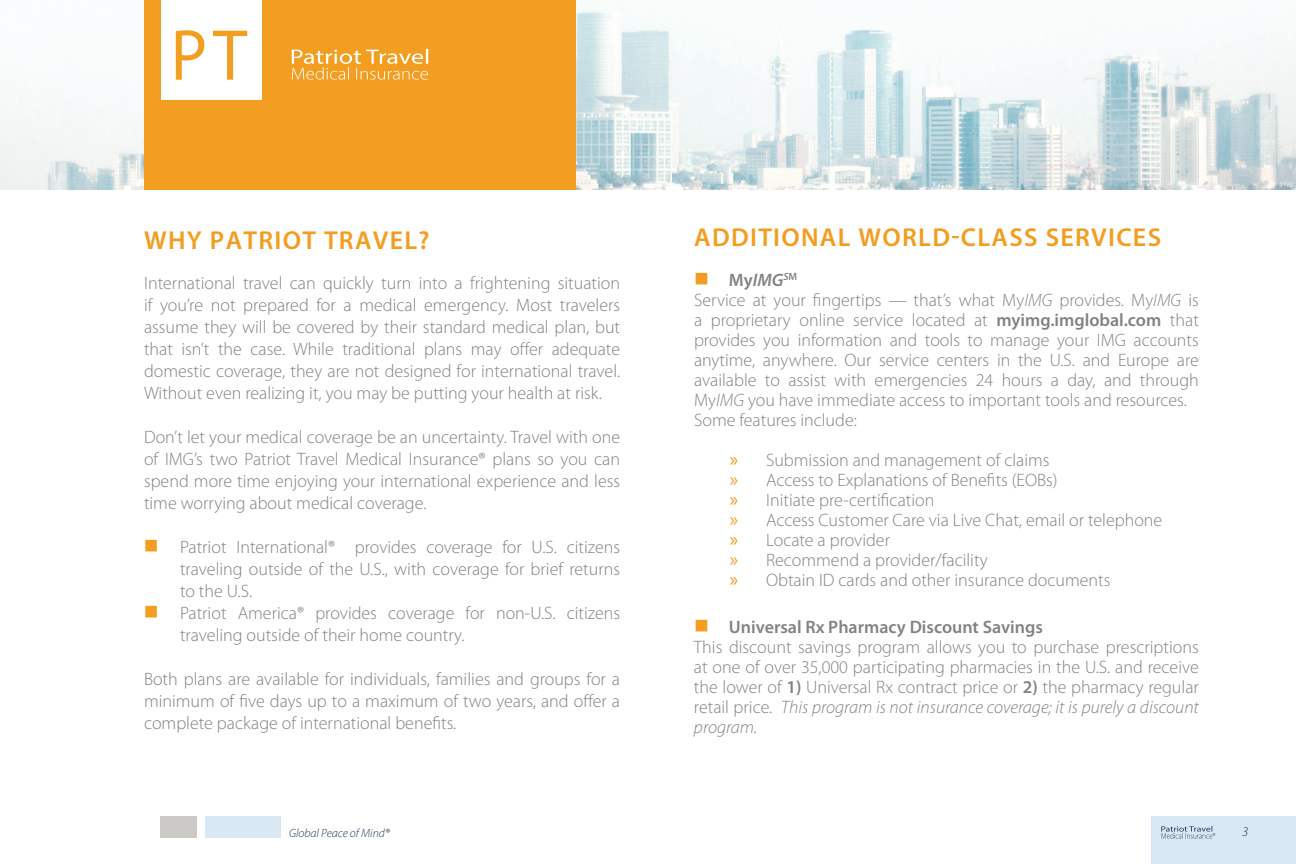
<style>
.page{position:relative;width:1296px;height:864px;background:#fff}
.page>*{position:absolute;margin:0;border:0;box-sizing:border-box;transform-origin:0 0}
.t1{font:600 26px "Myriad Pro";letter-spacing:.05em;color:#f39d21}
.t2{font:300 18px/20px "Myriad Pro";color:#808385}
.t3{font:300 18px/22px "Myriad Pro";color:#808285}
.t4{font:italic 300 13.4px "Myriad Pro";color:#213755}
.t5{font:italic 300 12px "Myriad Pro";color:#213755}
.s1{color:#f39d21}
.s2{font-weight:600;color:#808285}
.s3{font-weight:600;font-style:italic;color:#808285}
.s4{font-style:italic}
.s5{font-weight:600}
.s6{font-weight:400;font-size:20px;color:#f39d21}
</style>
<div class="page">
<div style="left:1152px;top:816px;width:144px;height:48px;background:#d8e9f5"></div>
<div style="left:161px;top:816px;width:36px;height:22px;background:#cbc9c5"></div>
<div style="left:205px;top:816px;width:76px;height:22px;background:#d8e9f5"></div>
<svg style="left:1161px;top:826px;width:54px;height:13px"></svg>
<img style="left:0;top:78px;width:144px;height:112px">
<img style="left:576px;top:0;width:720px;height:190px">
<div style="left:144px;top:0;width:432px;height:190px;background:#f39d21"></div>
<svg style="left:292px;top:49px;width:136px;height:31px"></svg>
<div style="left:161px;top:0;width:101px;height:99px;background:#fff"></div>
<svg style="left:176px;top:30px;width:28px;height:50px"></svg>
<svg style="left:213px;top:31px;width:34px;height:49px"></svg>
<h1 class="t1" style="left:144px;top:226px;width:287px">WHY PATRIOT TRAVEL?</h1>
<p class="t2" style="left:144px;top:272px;width:478px;line-height:22px;text-align:justify">International travel can quickly turn into a frightening situation if you’re not prepared for a medical emergency. Most travelers assume they will be covered by their standard medical plan, but that isn’t the case. While traditional plans may offer adequate domestic coverage, they are not designed for international travel.<br>Without even realizing it, you may be putting your health at risk.</p>
<p class="t2" style="left:144px;top:426px;width:478px;line-height:22px;text-align:justify">Don’t let your medical coverage be an uncertainty. Travel with one of IMG’s two Patriot Travel Medical Insurance® plans so you can spend more time enjoying your international experience and less time worrying about medical coverage.</p>
<p class="t3" style="left:180px;top:536px;width:442px">Patriot International® provides coverage for U.S. citizens traveling outside of the U.S., with coverage for brief returns to the U.S.<br>Patriot America® provides coverage for non-U.S. citizens traveling outside of their home country.</p>
<p class="t3" style="left:144px;top:668px;width:478px;text-align:justify">Both plans are available for individuals, families and groups for a minimum of five days up to a maximum of two years, and offer a complete package of international benefits.</p>
<h1 class="t1" style="left:694px;top:223px;width:468px">ADDITIONAL WORLD-CLASS SERVICES</h1>
<p class="t2" style="left:694px;top:271px;width:506px"><span class="s1">■</span> <span class="s2">My</span><span class="s3">IMG</span><sup>S</sup><sup>M<br></sup>Service at your fingertips — that’s what My<span class="s4">IMG</span> provides. My<span class="s4">IMG</span> is a proprietary online service located at <span class="s5">myimg.imglobal.com</span> that provides you information and tools to manage your IMG accounts anytime, anywhere. Our service centers in the U.S. and Europe are available to assist with emergencies 24 hours a day, and through My<span class="s4">IMG</span> you have immediate access to important tools and resources.<br>Some features include:</p>
<p class="t2" style="left:730px;top:451px;width:434px"><span class="s6">»</span> Submission and management of claims<br><span class="s6">»</span> Access to Explanations of Benefits (EOBs)<br><span class="s6">»</span> Initiate pre-certification<br><span class="s6">»</span> Access Customer Care via Live Chat, email or telephone <span class="s6">»</span> Locate a provider<br><span class="s6">»</span> Recommend a provider/facility<br><span class="s6">»</span> Obtain ID cards and other insurance documents</p>
<p class="t2" style="left:694px;top:618px;width:506px"><span class="s1">■</span> <span class="s2">Universal Rx Pharmacy Discount Savings<br></span>This discount savings program allows you to purchase prescriptions at one of over 35,000 participating pharmacies in the U.S. and receive the lower of <span class="s5">1)</span> Universal Rx contract price or <span class="s5">2)</span> the pharmacy regular retail price. <span class="s4">This program is not insurance coverage; it is purely a discount program.</span></p>
<p class="t5" style="left:289px;top:827px;width:102px">Global Peace of Mind®</p>
<p class="t4" style="left:1242px;top:824px;width:8px">3</p>
</div>
